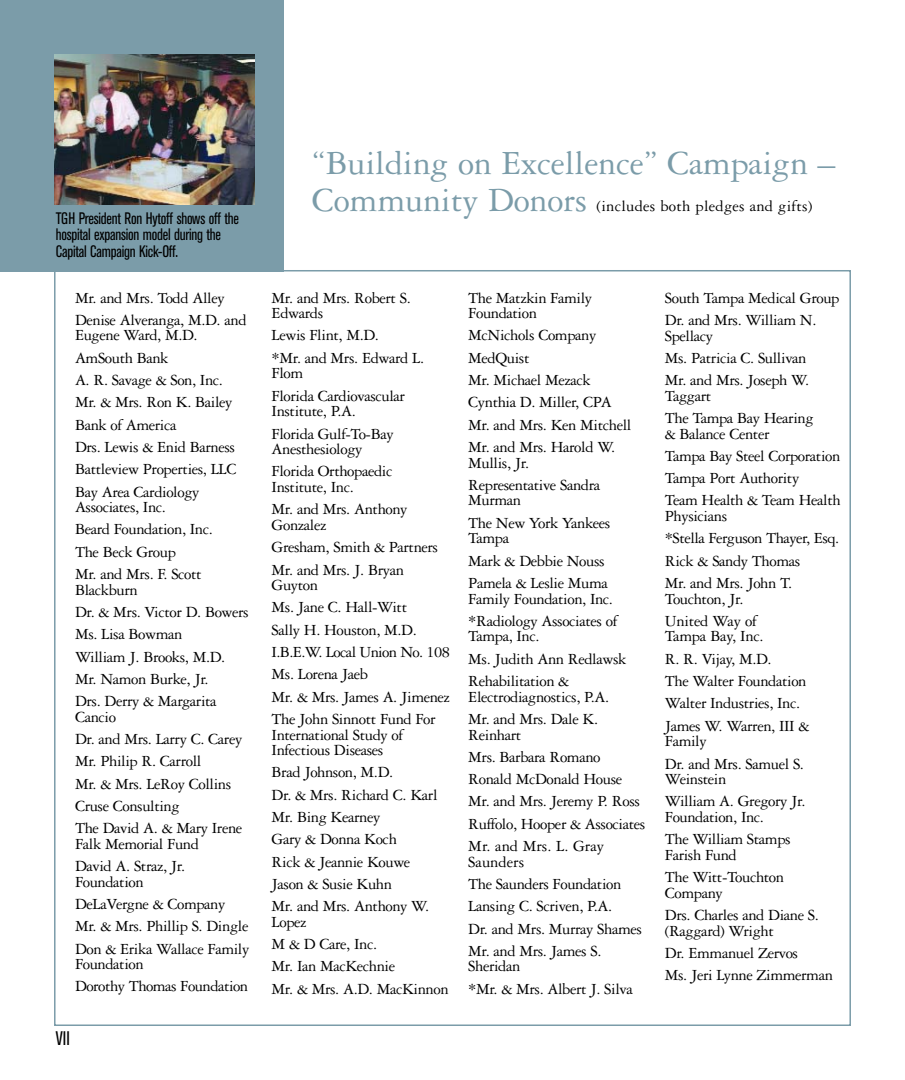
<style>
.page{position:relative;width:905px;height:1080px;background:#fff}
.page>*{position:absolute;margin:0;border:0;box-sizing:border-box;transform-origin:0 0}
.t1{font:36px "Garamond Three";letter-spacing:-.005em;color:#7b9ca9}
.t2{font:condensed 19.5px "Akzidenz Grotesk BE";color:#000;scale:.95 1}
.t3{font:16.5px/22.4px "Garamond Three";letter-spacing:-.025em;color:#000}
.t4{font:condensed 16.5px/16.6px "Akzidenz Grotesk BE";letter-spacing:-.015em;color:#000;scale:.95 1}
.t5{font:16.5px "Garamond Three";letter-spacing:.015em;color:#000}
.s1{font-size:36px;color:#7b9ca9}
</style>
<div class="page">
<div style="left:0;top:0;width:283px;height:271px;background:#7b9ca9"></div>
<img style="left:54px;top:54px;width:200px;height:151px">
<p class="t4" style="left:56px;top:211px;width:194px">TGH President Ron Hytoff shows off the hospital expansion model during the<br>Capital Campaign Kick-Off.</p>
<p class="t3" style="left:75px;top:288px;width:173px">Mr. and Mrs. Todd Alley<br>Denise Alveranga, M.D. and</p>
<p class="t3" style="left:75px;top:326px;width:163px">Eugene Ward, M.D.<br>AmSouth Bank<br>A. R. Savage &amp; Son, Inc.<br>Mr. &amp; Mrs. Ron K. Bailey<br>Bank of America<br>Drs. Lewis &amp; Enid Barness<br>Battleview Properties, LLC<br>Bay Area Cardiology</p>
<p class="t3" style="left:75px;top:497px;width:139px">Associates, Inc.<br>Beard Foundation, Inc.<br>The Beck Group<br>Mr. and Mrs. F. Scott</p>
<p class="t3" style="left:75px;top:580px;width:175px">Blackburn<br>Dr. &amp; Mrs. Victor D. Bowers<br>Ms. Lisa Bowman<br>William J. Brooks, M.D.<br>Mr. Namon Burke, Jr.<br>Drs. Derry &amp; Margarita</p>
<p class="t3" style="left:75px;top:707px;width:169px">Cancio<br>Dr. and Mrs. Larry C. Carey<br>Mr. Philip R. Carroll<br>Mr. &amp; Mrs. LeRoy Collins<br>Cruse Consulting<br>The David A. &amp; Mary Irene</p>
<p class="t3" style="left:75px;top:834px;width:125px">Falk Memorial Fund<br>David A. Straz, Jr.</p>
<p class="t3" style="left:75px;top:872px;width:176px">Foundation<br>DeLaVergne &amp; Company<br>Mr. &amp; Mrs. Phillip S. Dingle<br>Don &amp; Erika Wallace Family</p>
<p class="t3" style="left:75px;top:954px;width:175px">Foundation<br>Dorothy Thomas Foundation</p>
<p class="t2" style="left:56px;top:1031px;width:16px">VII</p>
<h1 class="t1" style="left:312px;top:150px;width:525px">“Building on Excellence” Campaign –</h1>
<p class="t5" style="left:312px;top:200px;width:502px"><span class="s1">Community Donors</span> (includes both pledges and gifts)</p>
<p class="t3" style="left:272px;top:291px;width:141px;line-height:15.6px">Mr. and Mrs. Robert S.<br>Edwards</p>
<p class="t3" style="left:272px;top:326px;width:154px">Lewis Flint, M.D.<br>*Mr. and Mrs. Edward L.</p>
<p class="t3" style="left:272px;top:364px;width:135px">Flom<br>Florida Cardiovascular</p>
<p class="t3" style="left:272px;top:402px;width:124px">Institute, P.A.<br>Florida Gulf-To-Bay</p>
<p class="t3" style="left:272px;top:439px;width:122px">Anesthesiology<br>Florida Orthopaedic</p>
<p class="t3" style="left:272px;top:477px;width:137px">Institute, Inc.<br>Mr. and Mrs. Anthony</p>
<p class="t3" style="left:272px;top:515px;width:168px">Gonzalez<br>Gresham, Smith &amp; Partners<br>Mr. and Mrs. J. Bryan</p>
<p class="t3" style="left:272px;top:575px;width:180px">Guyton<br>Ms. Jane C. Hall-Witt<br>Sally H. Houston, M.D.<br>I.B.E.W. Local Union No. 108<br>Ms. Lorena Jaeb<br>Mr. &amp; Mrs. James A. Jimenez<br>The John Sinnott Fund For</p>
<p class="t3" style="left:272px;top:728px;width:133px;line-height:15.6px">International Study of<br>Infectious Diseases</p>
<p class="t3" style="left:272px;top:763px;width:167px">Brad Johnson, M.D.<br>Dr. &amp; Mrs. Richard C. Karl<br>Mr. Bing Kearney<br>Gary &amp; Donna Koch<br>Rick &amp; Jeannie Kouwe<br>Jason &amp; Susie Kuhn<br>Mr. and Mrs. Anthony W.</p>
<p class="t3" style="left:272px;top:912px;width:178px">Lopez<br>M &amp; D Care, Inc.<br>Mr. Ian MacKechnie<br>Mr. &amp; Mrs. A.D. MacKinnon</p>
<p class="t3" style="left:468px;top:291px;width:125px;line-height:15.6px">The Matzkin Family<br>Foundation</p>
<p class="t3" style="left:468px;top:326px;width:165px">McNichols Company<br>MedQuist<br>Mr. Michael Mezack<br>Cynthia D. Miller, CPA<br>Mr. and Mrs. Ken Mitchell<br>Mr. and Mrs. Harold W.</p>
<p class="t3" style="left:468px;top:453px;width:133px">Mullis, Jr.<br>Representative Sandra</p>
<p class="t3" style="left:468px;top:491px;width:144px">Murman<br>The New York Yankees</p>
<p class="t3" style="left:468px;top:529px;width:141px">Tampa<br>Mark &amp; Debbie Nouss<br>Pamela &amp; Leslie Muma</p>
<p class="t3" style="left:468px;top:589px;width:150px">Family Foundation, Inc. *Radiology Associates of</p>
<p class="t3" style="left:468px;top:627px;width:160px">Tampa, Inc.<br>Ms. Judith Ann Redlawsk<br>Rehabilitation &amp;</p>
<p class="t3" style="left:468px;top:687px;width:142px">Electrodiagnostics, P.A.<br>Mr. and Mrs. Dale K.</p>
<p class="t3" style="left:468px;top:725px;width:179px">Reinhart<br>Mrs. Barbara Romano<br>Ronald McDonald House<br>Mr. and Mrs. Jeremy P. Ross<br>Ruffolo, Hooper &amp; Associates<br>Mr. and Mrs. L. Gray</p>
<p class="t3" style="left:468px;top:852px;width:175px">Saunders<br>The Saunders Foundation<br>Lansing C. Scriven, P.A.<br>Dr. and Mrs. Murray Shames<br>Mr. and Mrs. James S.</p>
<p class="t3" style="left:468px;top:957px;width:166px">Sheridan<br>*Mr. &amp; Mrs. Albert J. Silva</p>
<p class="t3" style="left:665px;top:288px;width:176px">South Tampa Medical Group<br>Dr. and Mrs. William N.</p>
<p class="t3" style="left:665px;top:326px;width:146px">Spellacy<br>Ms. Patricia C. Sullivan<br>Mr. and Mrs. Joseph W.</p>
<p class="t3" style="left:665px;top:386px;width:150px">Taggart<br>The Tampa Bay Hearing</p>
<p class="t3" style="left:665px;top:424px;width:177px">&amp; Balance Center<br>Tampa Bay Steel Corporation<br>Tampa Port Authority<br>Team Health &amp; Team Health</p>
<p class="t3" style="left:665px;top:506px;width:176px">Physicians<br>*Stella Ferguson Thayer, Esq.<br>Rick &amp; Sandy Thomas<br>Mr. and Mrs. John T.</p>
<p class="t3" style="left:665px;top:589px;width:93px">Touchton, Jr.<br>United Way of</p>
<p class="t3" style="left:665px;top:627px;width:146px">Tampa Bay, Inc.<br>R. R. Vijay, M.D.<br>The Walter Foundation<br>Walter Industries, Inc.<br>James W. Warren, III &amp;</p>
<p class="t3" style="left:665px;top:732px;width:141px">Family<br>Dr. and Mrs. Samuel S.</p>
<p class="t3" style="left:665px;top:769px;width:142px">Weinstein<br>William A. Gregory Jr.</p>
<p class="t3" style="left:665px;top:807px;width:127px">Foundation, Inc.<br>The William Stamps</p>
<p class="t3" style="left:665px;top:845px;width:121px">Farish Fund<br>The Witt-Touchton</p>
<p class="t3" style="left:665px;top:883px;width:155px">Company<br>Drs. Charles and Diane S.</p>
<p class="t3" style="left:665px;top:921px;width:170px">(Raggard) Wright<br>Dr. Emmanuel Zervos<br>Ms. Jeri Lynne Zimmerman</p>
</div>
